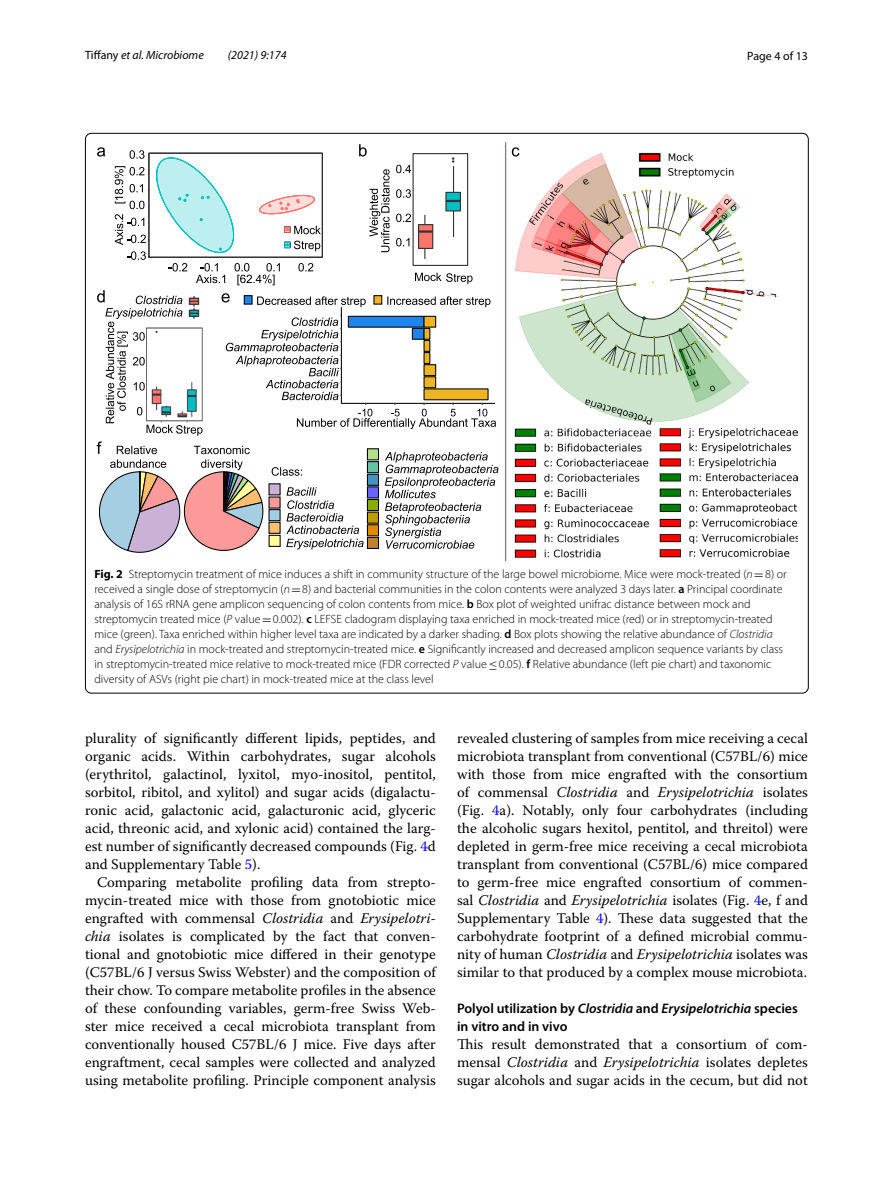
<style>
.page{position:relative;width:893px;height:1187px;background:#fff}
.page>*{position:absolute;margin:0;border:0;box-sizing:border-box;transform-origin:0 0}
.t1{font:14.7px/18px "Warnock Pro";color:#000;text-align:justify}
.t2{font:600 13.8px/18px "Myriad Pro";color:#000}
.t3{font:300 12px/15px "Myriad Pro";color:#000}
.t4{font:italic 12px "Myriad Pro";color:#000}
.t5{font:12px "Myriad Pro";color:#000}
.s1{font-style:normal}
.s2{font-weight:700}
.s3{font-style:italic}
.s4{font-family:"MTSY";font-weight:400}
.s5{font-weight:600}
.s6{color:#00f}
</style>
<div class="page">
<img style="left:498px;top:142px;width:299px;height:420px">
<svg style="left:512px;top:147px;width:7px;height:9px"></svg>
<svg style="left:97px;top:144px;width:401px;height:409px"></svg>
<svg style="left:268px;top:496px;width:13px;height:12px"></svg>
<div style="left:268px;top:509px;width:13px;height:12px;background:#a6cee3;border:1px solid #000"></div>
<div style="left:268px;top:521px;width:13px;height:13px;background:#fdbf6f;border:1px solid #000"></div>
<svg style="left:268px;top:483px;width:13px;height:12px"></svg>
<div style="left:269px;top:534px;width:12px;height:13px;background:#ff9;border:1px solid #000"></div>
<div style="left:367px;top:448px;width:12px;height:12px;background:#b2df8a;border:1px solid #000"></div>
<div style="left:367px;top:461px;width:12px;height:12px;background:#66c2a5;border:1px solid #000"></div>
<div style="left:367px;top:473px;width:12px;height:13px;background:#4393c3;border:1px solid #000"></div>
<div style="left:367px;top:486px;width:12px;height:12px;background:#66f;border:1px solid #000"></div>
<div style="left:367px;top:499px;width:12px;height:12px;background:#8cab00;border:1px solid #000"></div>
<div style="left:367px;top:511px;width:12px;height:12px;background:#be9c00;border:1px solid #000"></div>
<div style="left:367px;top:524px;width:12px;height:12px;background:#e18a00;border:1px solid #000"></div>
<div style="left:367px;top:537px;width:12px;height:12px;background:#bf812d;border:1px solid #000"></div>
<p class="t4" style="left:85px;top:48px;width:120px"><span class="s1">Tiffany</span> et al. Microbiome</p>
<p class="t4" style="left:228px;top:48px;width:60px">(2021) 9:174</p>
<p class="t5" style="left:747px;top:48px;width:62px">Page 4 of 13</p>
<p class="t3" style="left:94px;top:567px;width:694px"><span class="s2">Fig. 2</span> Streptomycin treatment of mice induces a shift in community structure of the large bowel microbiome. Mice were mock-treated (<span class="s3">n</span><span class="s4">=</span>8) or received a single dose of streptomycin (<span class="s3">n</span><span class="s4">=</span>8) and bacterial communities in the colon contents were analyzed 3 days later. <span class="s5">a</span> Principal coordinate analysis of 16S rRNA gene amplicon sequencing of colon contents from mice. <span class="s5">b</span> Box plot of weighted unifrac distance between mock and streptomycin treated mice (<span class="s3">P</span> value<span class="s4">=</span>0.002). <span class="s5">c</span> LEFSE cladogram displaying taxa enriched in mock-treated mice (red) or in streptomycin-treated mice (green). Taxa enriched within higher level taxa are indicated by a darker shading. <span class="s5">d</span> Box plots showing the relative abundance of <span class="s3">Clostridia </span>and <span class="s3">Erysipelotrichia</span> in mock-treated and streptomycin-treated mice. <span class="s5">e</span> Significantly increased and decreased amplicon sequence variants by class in streptomycin-treated mice relative to mock-treated mice (FDR corrected <span class="s3">P</span> value<span class="s4">≤</span>0.05). <span class="s5">f</span> Relative abundance (left pie chart) and taxonomic diversity of ASVs (right pie chart) in mock-treated mice at the class level</p>
<p class="t1" style="left:85px;top:729px;width:352px">plurality of significantly different lipids, peptides, and organic acids. Within carbohydrates, sugar alcohols (erythritol, galactinol, lyxitol, myo-inositol, pentitol, sorbitol, ribitol, and xylitol) and sugar acids (digalactu&shy;ronic acid, galactonic acid, galacturonic acid, glyceric acid, threonic acid, and xylonic acid) contained the larg&shy;est number of significantly decreased compounds (Fig. <span class="s6">4</span>d and Supplementary Table <span class="s6">5</span>).</p>
<p class="t1" style="left:85px;top:873px;width:352px;text-indent:12px">Comparing metabolite profiling data from strepto&shy;mycin-treated mice with those from gnotobiotic mice engrafted with commensal <span class="s3">Clostridia</span> and <span class="s3">Erysipelotri&shy;chia</span> isolates is complicated by the fact that conven&shy;tional and gnotobiotic mice differed in their genotype (C57BL/6 J versus Swiss Webster) and the composition of their chow. To compare metabolite profiles in the absence of these confounding variables, germ-free Swiss Web&shy;ster mice received a cecal microbiota transplant from conventionally housed C57BL/6 J mice. Five days after engraftment, cecal samples were collected and analyzed using metabolite profiling. Principle component analysis</p>
<p class="t1" style="left:457px;top:729px;width:352px">revealed clustering of samples from mice receiving a cecal microbiota transplant from conventional (C57BL/6) mice with those from mice engrafted with the consortium of commensal <span class="s3">Clostridia</span> and <span class="s3">Erysipelotrichia</span> isolates (Fig. <span class="s6">4</span>a). Notably, only four carbohydrates (including the alcoholic sugars hexitol, pentitol, and threitol) were depleted in germ-free mice receiving a cecal microbiota transplant from conventional (C57BL/6) mice compared to germ-free mice engrafted consortium of commen&shy;sal <span class="s3">Clostridia</span> and <span class="s3">Erysipelotrichia</span> isolates (Fig. <span class="s6">4</span>e, f and Supplementary Table <span class="s6">4</span>). These data suggested that the carbohydrate footprint of a defined microbial commu&shy;nity of human <span class="s3">Clostridia</span> and <span class="s3">Erysipelotrichia</span> isolates was similar to that produced by a complex mouse microbiota.</p>
<p class="t2" style="left:457px;top:999px;width:342px">Polyol utilization by <span class="s3">Clostridia</span> and <span class="s3">Erysipelotrichia</span> species in vitro and in vivo</p>
<p class="t1" style="left:457px;top:1035px;width:352px">This result demonstrated that a consortium of com&shy;mensal <span class="s3">Clostridia</span> and <span class="s3">Erysipelotrichia</span> isolates depletes sugar alcohols and sugar acids in the cecum, but did not</p>
</div>
